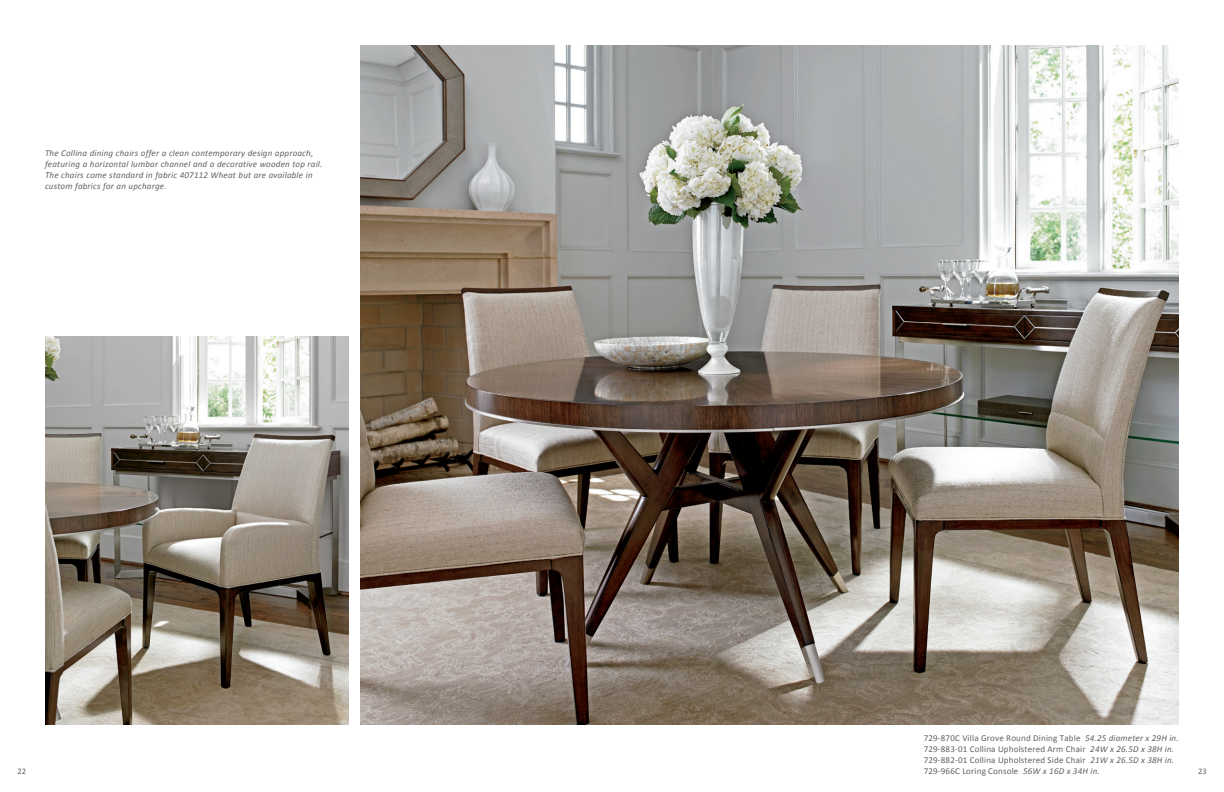
<style>
.page{position:relative;width:1224px;height:792px;background:#fff}
.page>*{position:absolute;margin:0;border:0;box-sizing:border-box;transform-origin:0 0}
.t1{font:italic 9px "Calibri";letter-spacing:.02em;color:#5f6166}
.t2{font:9px "Calibri";letter-spacing:.02em;color:#5f6166}
.t3{font:8.5px "Calibri";color:#5f6166}
.s1{font-style:italic}
</style>
<div class="page">
<img style="left:360px;top:45px;width:818px;height:679px">
<img style="left:45px;top:336px;width:304px;height:388px">
<p class="t1" style="left:45px;top:146px;width:270px">The Collina dining chairs offer a clean contemporary design approach,</p>
<p class="t1" style="left:45px;top:157px;width:279px">featuring a horizontal lumbar channel and a decorative wooden top rail.</p>
<p class="t1" style="left:45px;top:168px;width:269px">The chairs come standard in fabric 407112 Wheat but are available in</p>
<p class="t1" style="left:45px;top:179px;width:123px">custom fabrics for an upcharge.</p>
<p class="t2" style="left:924px;top:732px;width:256px">729-870C Villa Grove Round Dining Table <span class="s1">54.25 diameter x 29H in.</span></p>
<p class="t2" style="left:924px;top:743px;width:252px">729-883-01 Collina Upholstered Arm Chair <span class="s1">24W x 26.5D x 38H in.</span></p>
<p class="t2" style="left:924px;top:754px;width:252px">729-882-01 Collina Upholstered Side Chair <span class="s1">21W x 26.5D x 38H in.</span></p>
<p class="t2" style="left:924px;top:765px;width:178px">729-966C Loring Console <span class="s1">56W x 16D x 34H in.</span></p>
<p class="t3" style="left:18px;top:766px;width:10px">22</p>
<p class="t3" style="left:1198px;top:766px;width:10px">23</p>
</div>
